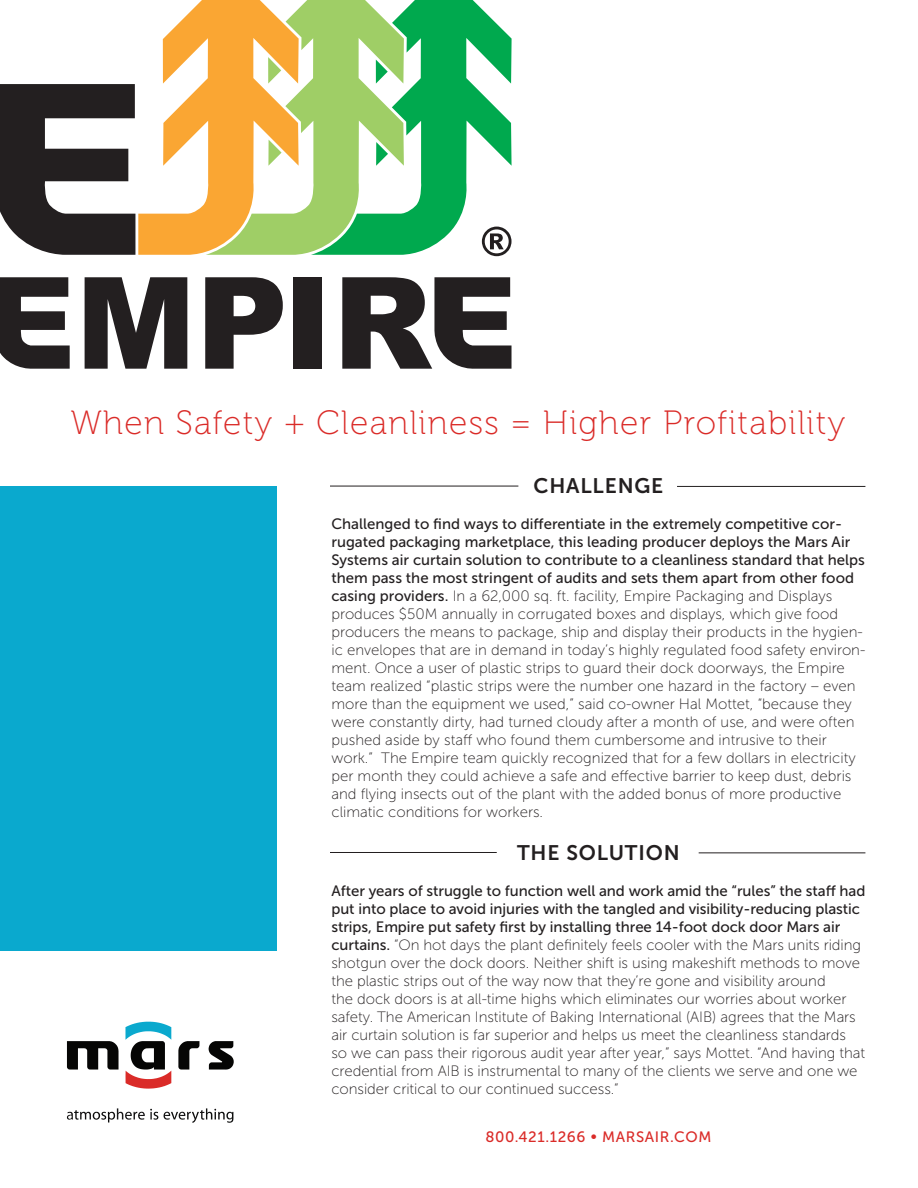
<style>
.page{position:relative;width:918px;height:1188px;background:#fff}
.page>*{position:absolute;margin:0;border:0;box-sizing:border-box;transform-origin:0 0}
.t1{font:33.6px "Museo 100";letter-spacing:.04em;color:#da2b28}
.t2{font:21px "Museo Sans 700";letter-spacing:.04em;color:#231f20}
.t3{font:15px/18px "Museo Sans 100";color:#231f20}
.t4{font:15px/18px "Museo Sans 500";color:#231f20}
.t5{font:15px "Museo Sans 500";letter-spacing:.04em;color:#da2b28}
.s1{font-family:"Museo Sans 500"}
</style>
<div class="page">
<svg style="left:67px;top:1041px;width:52px;height:29px"></svg>
<svg style="left:209px;top:1041px;width:25px;height:29px"></svg>
<svg style="left:125px;top:1022px;width:46px;height:67px"></svg>
<svg style="left:178px;top:1041px;width:21px;height:29px"></svg>
<svg style="left:164px;top:1108px;width:69px;height:15px"></svg>
<svg style="left:67px;top:1108px;width:91px;height:15px"></svg>
<div style="left:0;top:486px;width:276px;height:465px;background:#0aa9ce"></div>
<hr style="left:330px;top:486px;width:188px;height:1px;background:#231f20">
<hr style="left:330px;top:852px;width:167px;height:1px;background:#231f20">
<hr style="left:677px;top:486px;width:188px;height:1px;background:#231f20">
<hr style="left:699px;top:852px;width:166px;height:1px;background:#231f20">
<svg style="left:404px;top:0;width:108px;height:255px;fill:#00a94e"></svg>
<svg style="left:299px;top:0;width:105px;height:255px;fill:#9fce66"></svg>
<svg style="left:0;top:277px;width:70px;height:92px"></svg>
<svg style="left:0;top:0;width:299px;height:255px"></svg>
<svg style="left:85px;top:277px;width:102px;height:92px"></svg>
<svg style="left:205px;top:277px;width:78px;height:92px"></svg>
<div style="left:293px;top:277px;width:29px;height:92px;background:#231f20"></div>
<svg style="left:342px;top:277px;width:170px;height:92px"></svg>
<svg style="left:482px;top:227px;width:30px;height:29px"></svg>
<h1 class="t1" style="left:71px;top:405px;width:776px">When Safety + Cleanliness = Higher Profitability</h1>
<h2 class="t2" style="left:534px;top:474px;width:131px">CHALLENGE</h2>
<p class="t4" style="left:331px;top:515px;width:535px">Challenged to find ways to differentiate in the extremely competitive cor&shy;rugated packaging marketplace, this leading producer deploys the Mars Air Systems air curtain solution to contribute to a cleanliness standard that helps them pass the most stringent of audits and sets them apart from other food</p>
<p class="t3" style="left:331px;top:587px;width:536px"><span class="s1">casing providers.</span> In a 62,000 sq. ft. facility, Empire Packaging and Displays produces $50M annually in corrugated boxes and displays, which give food producers the means to package, ship and display their products in the hygien&shy;ic envelopes that are in demand in today’s highly regulated food safety environ&shy;ment. Once a user of plastic strips to guard their dock doorways, the Empire team realized “plastic strips were the number one hazard in the factory – even more than the equipment we used,” said co-owner Hal Mottet, “because they were constantly dirty, had turned cloudy after a month of use, and were often pushed aside by staff who found them cumbersome and intrusive to their work.” The Empire team quickly recognized that for a few dollars in electricity per month they could achieve a safe and effective barrier to keep dust, debris and flying insects out of the plant with the added bonus of more productive climatic conditions for workers.</p>
<h2 class="t2" style="left:517px;top:841px;width:164px">THE SOLUTION</h2>
<p class="t4" style="left:331px;top:882px;width:535px">After years of struggle to function well and work amid the “rules” the staff had put into place to avoid injuries with the tangled and visibility-reducing plastic strips, Empire put safety first by installing three 14-foot dock door Mars air</p>
<p class="t3" style="left:331px;top:936px;width:535px"><span class="s1">curtains.</span> “On hot days the plant definitely feels cooler with the Mars units riding shotgun over the dock doors. Neither shift is using makeshift methods to move the plastic strips out of the way now that they’re gone and visibility around<br>the dock doors is at all-time highs which eliminates our worries about worker safety. The American Institute of Baking International (AIB) agrees that the Mars air curtain solution is far superior and helps us meet the cleanliness standards so we can pass their rigorous audit year after year,” says Mottet. “And having that credential from AIB is instrumental to many of the clients we serve and one we consider critical to our continued success.”</p>
<p class="t5" style="left:485px;top:1128px;width:227px">800.421.1266 • MARSAIR.COM</p>
</div>
